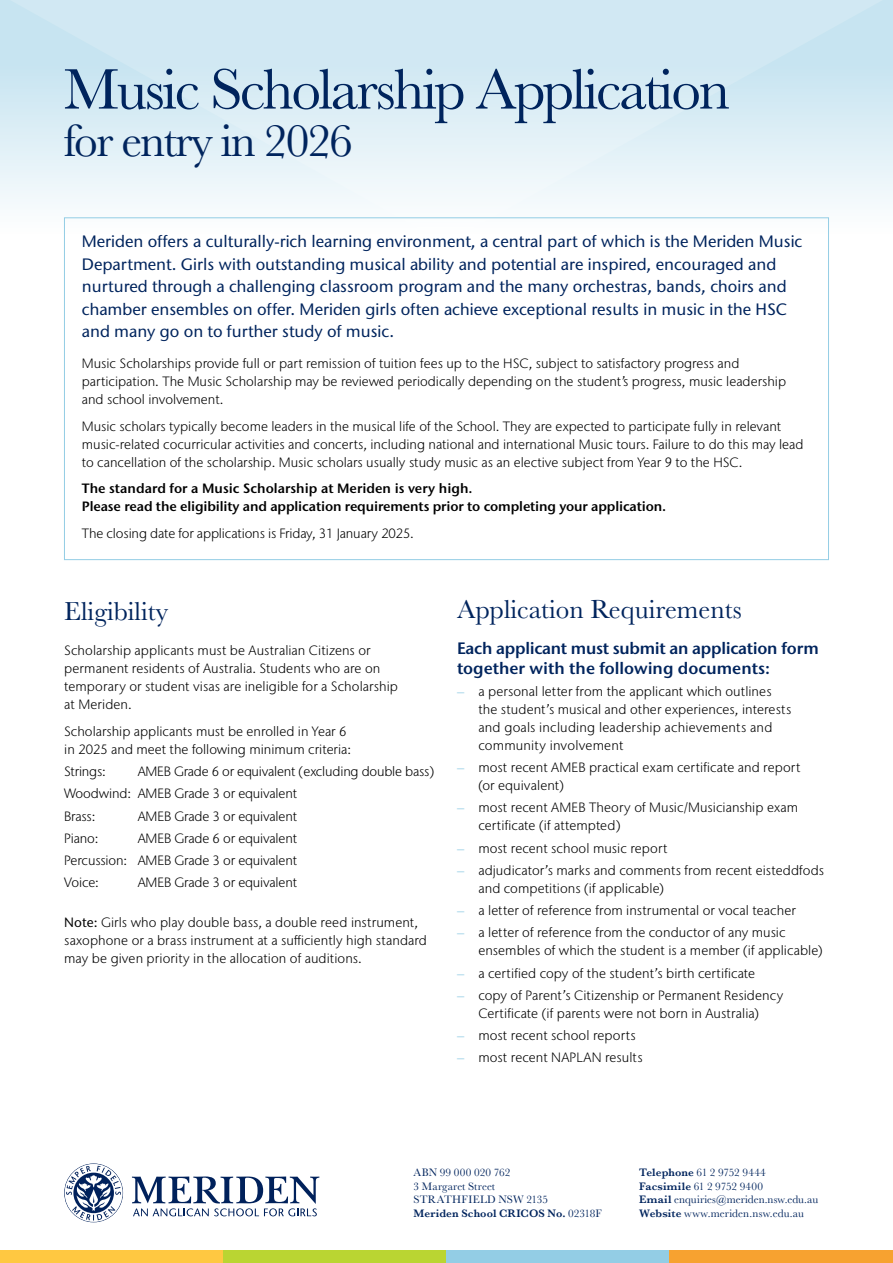
<style>
.page{position:relative;width:893px;height:1263px;background:#fff}
.page>*{position:absolute;margin:0;border:0;box-sizing:border-box;transform-origin:0 0}
.Cover_Heading{font:59.4px "Baskerville";letter-spacing:-.04em;color:#00245d}
.Cover_Heading-2{font:47.4px "Baskerville";letter-spacing:-.04em;color:#00245d}
.Heading_1{font:27px "Baskerville";color:#00245d}
.t1{font:500 16.5px/22.5px "Stone Sans ITC Std";color:#00245d}
.Heading_2{font:600 16.5px/19.5px "Stone Sans ITC Std";letter-spacing:-.015em;color:#00245d}
.Body_Copy{font:300 13.5px/18px "Stone Sans IIITC Std";color:#000}
.t2{font:600 13.5px/18px "Stone Sans ITC Std";letter-spacing:-.01em;color:#000}
.t3{font:11.25px/13.5px "Baskerville";letter-spacing:.01em;color:#00245d}
.s1{font-family:"Stone Sans ITC Std";font-weight:500}
.s2{color:#93cde5}
.s3{font-weight:600}
</style>
<div class="page">
<div style="left:0;top:1251px;width:223px;height:12px;background:#ffc841"></div>
<div style="left:223px;top:1251px;width:223px;height:12px;background:#bad532"></div>
<div style="left:446px;top:1251px;width:224px;height:12px;background:#93cde5"></div>
<div style="left:670px;top:1251px;width:223px;height:12px;background:#f7a230"></div>
<svg style="left:0;top:0;width:893px;height:205px;background:#daedf5"></svg>
<svg style="left:64px;top:1163px;width:59px;height:59px"></svg>
<svg style="left:132px;top:1176px;width:187px;height:40px"></svg>
<p class="Cover_Heading" style="left:64px;top:51px;width:668px">Music Scholarship Application</p>
<p class="Cover_Heading-2" style="left:64px;top:110px;width:291px">for entry in 2026</p>
<p class="t1" style="left:82px;top:230px;width:722px">Meriden offers a culturally-rich learning environment, a central part of which is the Meriden Music Department. Girls with outstanding musical ability and potential are inspired, encouraged and nurtured through a challenging classroom program and the many orchestras, bands, choirs and chamber ensembles on offer. Meriden girls often achieve exceptional results in music in the HSC and many go on to further study of music.</p>
<p class="Body_Copy" style="left:82px;top:354px;width:706px">Music Scholarships provide full or part remission of tuition fees up to the HSC, subject to satisfactory progress and participation. The Music Scholarship may be reviewed periodically depending on the student’s progress, music leadership and school involvement.</p>
<p class="Body_Copy" style="left:82px;top:417px;width:723px">Music scholars typically become leaders in the musical life of the School. They are expected to participate fully in relevant music-related cocurricular activities and concerts, including national and international Music tours. Failure to do this may lead to cancellation of the scholarship. Music scholars usually study music as an elective subject from Year 9 to the HSC.</p>
<p class="t2" style="left:82px;top:479px;width:586px">The standard for a Music Scholarship at Meriden is very high.<br>Please read the eligibility and application requirements prior to completing your application.</p>
<p class="Body_Copy" style="left:82px;top:524px;width:334px">The closing date for applications is Friday, 31 January 2025.</p>
<p class="Heading_1" style="left:64px;top:594px;width:105px">Eligibility</p>
<p class="Body_Copy" style="left:64px;top:641px;width:335px">Scholarship applicants must be Australian Citizens or permanent residents of Australia. Students who are on temporary or student visas are ineligible for a Scholarship at Meriden.</p>
<p class="Body_Copy" style="left:64px;top:722px;width:288px">Scholarship applicants must be enrolled in Year 6 in 2025 and meet the following minimum criteria:</p>
<p class="Body_Copy" style="left:64px;top:762px;width:43px">Strings:</p>
<p class="Body_Copy" style="left:138px;top:762px;width:298px">AMEB Grade 6 or equivalent (excluding double bass)</p>
<p class="Body_Copy" style="left:64px;top:784px;width:235px">Woodwind: AMEB Grade 3 or equivalent</p>
<p class="Body_Copy" style="left:64px;top:807px;width:33px">Brass:</p>
<p class="Body_Copy" style="left:138px;top:807px;width:161px">AMEB Grade 3 or equivalent</p>
<p class="Body_Copy" style="left:64px;top:829px;width:36px">Piano:</p>
<p class="Body_Copy" style="left:138px;top:829px;width:161px">AMEB Grade 6 or equivalent</p>
<p class="Body_Copy" style="left:64px;top:851px;width:235px">Percussion: AMEB Grade 3 or equivalent</p>
<p class="Body_Copy" style="left:64px;top:873px;width:36px">Voice:</p>
<p class="Body_Copy" style="left:138px;top:873px;width:161px">AMEB Grade 3 or equivalent</p>
<p class="Body_Copy" style="left:64px;top:913px;width:364px"><span class="s1">Note:</span> Girls who play double bass, a double reed instrument, saxophone or a brass instrument at a sufficiently high standard may be given priority in the allocation of auditions.</p>
<p class="Heading_1" style="left:457px;top:592px;width:286px">Application Requirements</p>
<p class="Heading_2" style="left:457px;top:638px;width:363px">Each applicant must submit an application form together with the following documents:</p>
<p class="Body_Copy" style="left:478px;top:682px;width:314px;text-indent:-21px"><span class="s2">–</span> a personal letter from the applicant which outlines the student’s musical and other experiences, interests and goals including leadership achievements and community involvement</p>
<p class="Body_Copy" style="left:478px;top:758px;width:324px;text-indent:-21px"><span class="s2">–</span> most recent AMEB practical exam certificate and report (or equivalent)</p>
<p class="Body_Copy" style="left:478px;top:799px;width:321px;text-indent:-21px"><span class="s2">–</span> most recent AMEB Theory of Music/Musicianship exam certificate (if attempted)</p>
<p class="Body_Copy" style="left:457px;top:839px;width:212px"><span class="s2">–</span> most recent school music report</p>
<p class="Body_Copy" style="left:478px;top:861px;width:347px;text-indent:-21px"><span class="s2">–</span> adjudicator’s marks and comments from recent eisteddfods and competitions (if applicable)</p>
<p class="Body_Copy" style="left:457px;top:901px;width:340px"><span class="s2">–</span> a letter of reference from instrumental or vocal teacher</p>
<p class="Body_Copy" style="left:478px;top:924px;width:346px;text-indent:-21px"><span class="s2">–</span> a letter of reference from the conductor of any music ensembles of which the student is a member (if applicable)</p>
<p class="Body_Copy" style="left:457px;top:964px;width:300px"><span class="s2">–</span> a certified copy of the student’s birth certificate</p>
<p class="Body_Copy" style="left:457px;top:986px;width:328px;text-align:center"><span class="s2">–</span> copy of Parent’s Citizenship or Permanent Residency<br>Certificate (if parents were not born in Australia)</p>
<p class="Body_Copy" style="left:457px;top:1026px;width:180px"><span class="s2">–</span> most recent school reports</p>
<p class="Body_Copy" style="left:457px;top:1049px;width:187px"><span class="s2">–</span> most recent NAPLAN results</p>
<p class="t3" style="left:414px;top:1166px;width:190px">ABN 99 000 020 762<br>3 Margaret Street<br>STRATHFIELD NSW 2135<br><span class="s3">Meriden School CRICOS No.</span> 02318F</p>
<p class="t3" style="left:639px;top:1166px;width:180px"><span class="s3">Telephone</span> 61 2 9752 9444<br><span class="s3">Facsimile</span> 61 2 9752 9400<br><span class="s3">Email</span> enquiries@meriden.nsw.edu.au<br><span class="s3">Website</span> www.meriden.nsw.edu.au</p>
</div>
